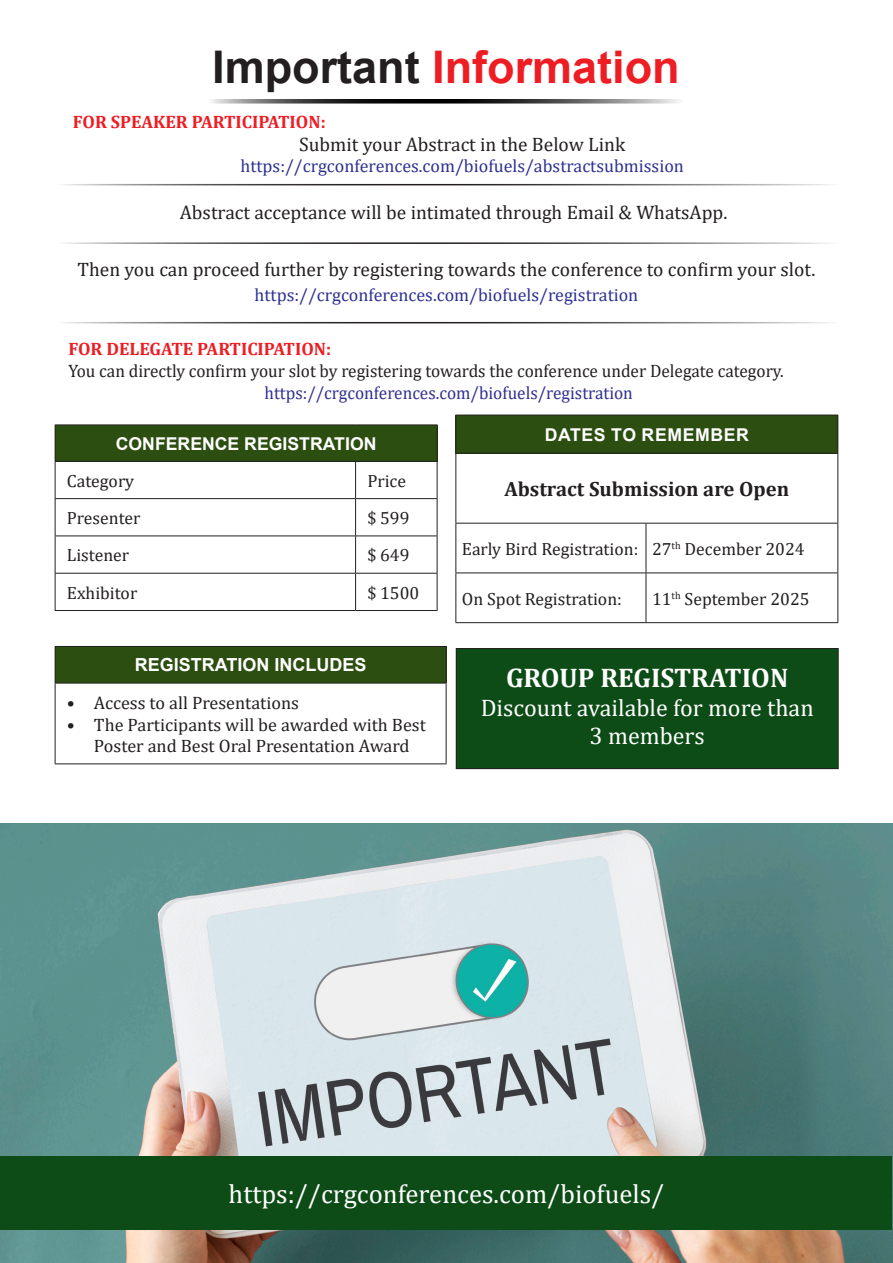
<style>
.page{position:relative;width:893px;height:1263px;background:#fff}
.page>*{position:absolute;margin:0;border:0;box-sizing:border-box;transform-origin:0 0}
.t1{font:700 45px "Arial";color:#ee1d23}
.t2{font:700 27px "Cambria";color:#fff}
.t3{font:26.7px "Cambria";color:#fff}
.t4{font:24px/28.8px "Cambria";color:#fff;text-align:center}
.t5{font:700 20.7px "Cambria";color:#231f20}
.t6{font:19.5px "Cambria";color:#231f20}
.t7{font:18px "Cambria";color:#2e3092}
.t8{font:18px/21.6px "Cambria";color:#231f20;text-align:center}
.t9{font:18px "Cambria";color:#231f20;scale:.96 1}
.t10{font:700 18px "Cambria";color:#ee1d23}
.t11{font:18px "Cambria";color:#2e3092;scale:.96 1}
.t12{font:700 18px "Arial";color:#fff}
.t13{font:17.7px "Cambria";color:#231f20}
.t14{font:700 17.7px "Arial";color:#fff}
.t15{font:700 17.7px "Arial";letter-spacing:.035em;color:#fff}
.s1{color:#231f20}
</style>
<div class="page">
<div style="left:456px;top:648px;width:382px;height:121px;background:#0d4c16"></div>
<div style="left:456px;top:648px;width:383px;height:121px;border:1px solid #231f20"></div>
<img style="left:1px;top:823px;width:891px;height:440px">
<hr style="left:54px;top:184px;width:785px;height:1px;background:#231f20">
<svg style="left:211px;top:99px;width:468px;height:5px;background:#606060"></svg>
<hr style="left:54px;top:242px;width:785px;height:2px;background:#231f20">
<hr style="left:54px;top:322px;width:785px;height:1px;background:#231f20">
<div style="left:1px;top:1156px;width:891px;height:73px;background:#0d4c16"></div>
<div style="left:55px;top:646px;width:391px;height:37px;background:#2c4f11"></div>
<hr style="left:55px;top:646px;width:391px;height:1px;background:#231f20">
<hr style="left:55px;top:647px;width:1px;height:36px;background:#231f20">
<hr style="left:446px;top:647px;width:1px;height:36px;background:#231f20">
<hr style="left:55px;top:683px;width:391px;height:1px;background:#231f20">
<hr style="left:55px;top:683px;width:1px;height:80px;background:#231f20">
<hr style="left:446px;top:683px;width:1px;height:80px;background:#231f20">
<hr style="left:55px;top:763px;width:391px;height:1px;background:#231f20">
<div style="left:55px;top:425px;width:382px;height:36px;background:#2c4f11"></div>
<hr style="left:55px;top:425px;width:301px;height:1px;background:#231f20">
<hr style="left:55px;top:425px;width:1px;height:36px;background:#231f20">
<hr style="left:356px;top:425px;width:81px;height:1px;background:#231f20">
<hr style="left:437px;top:425px;width:1px;height:36px;background:#231f20">
<hr style="left:55px;top:461px;width:301px;height:1px;background:#231f20">
<hr style="left:55px;top:462px;width:1px;height:36px;background:#231f20">
<hr style="left:356px;top:461px;width:81px;height:1px;background:#231f20">
<hr style="left:355px;top:462px;width:1px;height:36px;background:#231f20">
<hr style="left:437px;top:462px;width:1px;height:36px;background:#231f20">
<hr style="left:55px;top:498px;width:301px;height:1px;background:#231f20">
<hr style="left:55px;top:499px;width:1px;height:36px;background:#231f20">
<hr style="left:356px;top:498px;width:81px;height:1px;background:#231f20">
<hr style="left:355px;top:499px;width:1px;height:36px;background:#231f20">
<hr style="left:437px;top:499px;width:1px;height:36px;background:#231f20">
<hr style="left:55px;top:535px;width:301px;height:1px;background:#231f20">
<hr style="left:55px;top:536px;width:1px;height:37px;background:#231f20">
<hr style="left:356px;top:535px;width:81px;height:1px;background:#231f20">
<hr style="left:355px;top:536px;width:1px;height:37px;background:#231f20">
<hr style="left:437px;top:536px;width:1px;height:37px;background:#231f20">
<hr style="left:55px;top:573px;width:301px;height:1px;background:#231f20">
<hr style="left:55px;top:574px;width:1px;height:36px;background:#231f20">
<hr style="left:356px;top:573px;width:81px;height:1px;background:#231f20">
<hr style="left:355px;top:574px;width:1px;height:36px;background:#231f20">
<hr style="left:437px;top:574px;width:1px;height:36px;background:#231f20">
<hr style="left:55px;top:610px;width:301px;height:1px;background:#231f20">
<hr style="left:356px;top:610px;width:81px;height:1px;background:#231f20">
<div style="left:456px;top:415px;width:382px;height:38px;background:#2c4f11"></div>
<hr style="left:455px;top:415px;width:191px;height:1px;background:#231f20">
<hr style="left:455px;top:415px;width:1px;height:38px;background:#231f20">
<hr style="left:646px;top:415px;width:192px;height:1px;background:#231f20">
<hr style="left:837px;top:415px;width:1px;height:38px;background:#231f20">
<hr style="left:455px;top:453px;width:191px;height:1px;background:#231f20">
<hr style="left:455px;top:453px;width:1px;height:70px;background:#231f20">
<hr style="left:646px;top:453px;width:192px;height:1px;background:#231f20">
<hr style="left:837px;top:453px;width:1px;height:70px;background:#231f20">
<hr style="left:455px;top:523px;width:191px;height:1px;background:#231f20">
<hr style="left:455px;top:523px;width:1px;height:49px;background:#231f20">
<hr style="left:646px;top:523px;width:192px;height:1px;background:#231f20">
<hr style="left:646px;top:523px;width:1px;height:49px;background:#231f20">
<hr style="left:837px;top:523px;width:1px;height:49px;background:#231f20">
<hr style="left:455px;top:572px;width:191px;height:1px;background:#231f20">
<hr style="left:455px;top:573px;width:1px;height:49px;background:#231f20">
<hr style="left:646px;top:572px;width:192px;height:1px;background:#231f20">
<hr style="left:646px;top:573px;width:1px;height:49px;background:#231f20">
<hr style="left:837px;top:573px;width:1px;height:49px;background:#231f20">
<hr style="left:455px;top:622px;width:191px;height:1px;background:#231f20">
<hr style="left:646px;top:622px;width:192px;height:1px;background:#231f20">
<p class="t1" style="left:212px;top:36px;width:469px"><span class="s1">Important</span> Information</p>
<p class="t10" style="left:73px;top:109px;width:254px">FOR SPEAKER PARTICIPATION:</p>
<p class="t6" style="left:299px;top:133px;width:328px">Submit your Abstract in the Below Link</p>
<p class="t7" style="left:241px;top:156px;width:445px">https://crgconferences.com/biofuels/abstractsubmission</p>
<p class="t6" style="left:180px;top:200px;width:549px">Abstract acceptance will be intimated through Email &amp; WhatsApp.</p>
<p class="t6" style="left:78px;top:258px;width:739px">Then you can proceed further by registering towards the conference to confirm your slot.</p>
<p class="t7" style="left:255px;top:284px;width:385px">https://crgconferences.com/biofuels/registration</p>
<p class="t10" style="left:68px;top:337px;width:264px">FOR DELEGATE PARTICIPATION:</p>
<p class="t9" style="left:68px;top:360px;width:746px">You can directly confirm your slot by registering towards the conference under Delegate category.</p>
<p class="t11" style="left:265px;top:382px;width:385px">https://crgconferences.com/biofuels/registration</p>
<p class="t14" style="left:116px;top:431px;width:262px">CONFERENCE REGISTRATION</p>
<p class="t13" style="left:67px;top:470px;width:69px">Category</p>
<p class="t13" style="left:367px;top:470px;width:40px">Price</p>
<p class="t13" style="left:67px;top:508px;width:75px">Presenter</p>
<p class="t13" style="left:367px;top:508px;width:44px">$ 599</p>
<p class="t13" style="left:67px;top:545px;width:64px">Listener</p>
<p class="t13" style="left:367px;top:545px;width:44px">$ 649</p>
<p class="t13" style="left:67px;top:582px;width:72px">Exhibitor</p>
<p class="t13" style="left:367px;top:582px;width:53px">$ 1500</p>
<p class="t12" style="left:135px;top:652px;width:233px">REGISTRATION INCLUDES</p>
<p class="t8" style="left:67px;top:692px;width:234px">• Access to all Presentations</p>
<p class="t8" style="left:67px;top:713px;width:360px">• The Participants will be awarded with Best<br>Poster and Best Oral Presentation Award</p>
<p class="t15" style="left:545px;top:422px;width:206px">DATES TO REMEMBER</p>
<p class="t5" style="left:504px;top:474px;width:286px">Abstract Submission are Open</p>
<p class="t13" style="left:462px;top:538px;width:178px">Early Bird Registration:</p>
<p class="t13" style="left:652px;top:538px;width:154px">27<sup>th</sup> December 2024</p>
<p class="t13" style="left:462px;top:588px;width:161px">On Spot Registration:</p>
<p class="t13" style="left:652px;top:588px;width:159px">11<sup>th</sup> September 2025</p>
<p class="t2" style="left:506px;top:659px;width:284px">GROUP REGISTRATION</p>
<p class="t4" style="left:481px;top:693px;width:334px">Discount available for more than<br>3 members</p>
<p class="t3" style="left:229px;top:1178px;width:437px">https://crgconferences.com/biofuels/</p>
</div>
